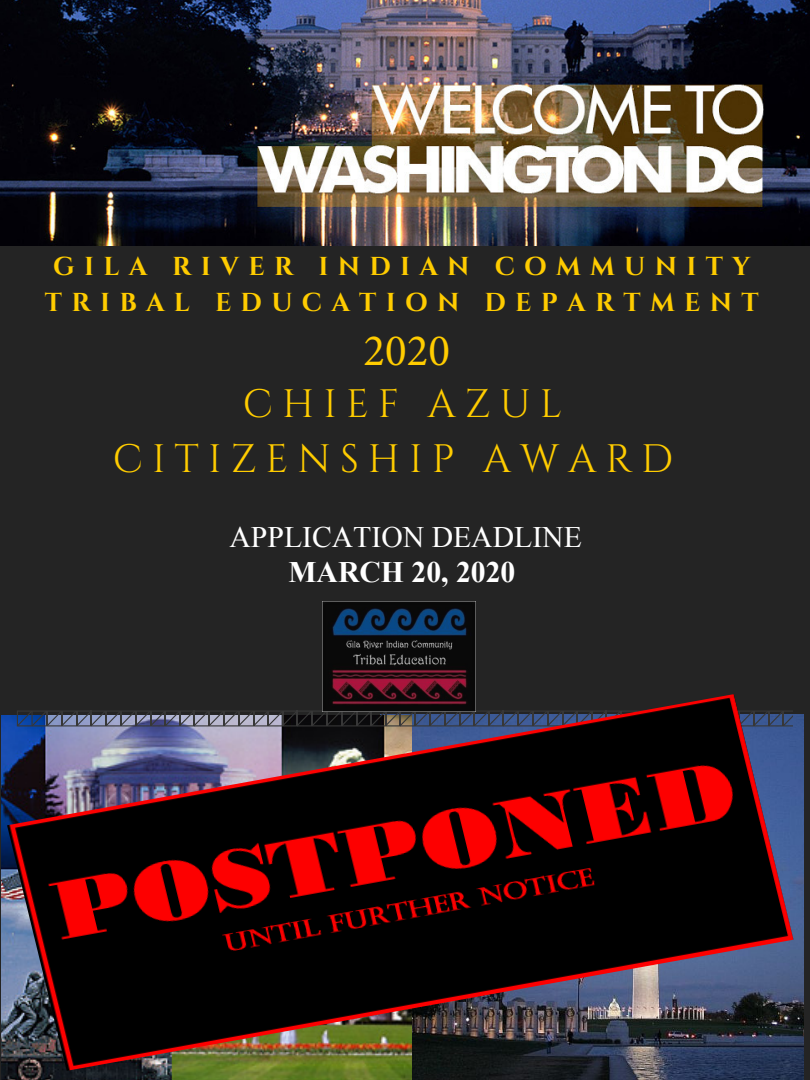
<style>
.page{position:relative;width:810px;height:1080px;background:#242424}
.page>*{position:absolute;margin:0;border:0;box-sizing:border-box;transform-origin:0 0}
.t1{font:45px "Minion Pro";color:#fc0}
.t2{font:39.62px/55.3px "Cinzel";letter-spacing:.23em;color:#fc0;text-align:center}
.t3{font:29.69px "Times New Roman";color:#fff}
.t4{font:700 29.69px "Times New Roman";color:#fff}
.t5{font:700 25.88px/36.1px "Cinzel";letter-spacing:.36em;color:#fc0;text-align:center}
</style>
<div class="page">
<img style="left:0;top:0;width:810px;height:245px">
<img style="left:412px;top:715px;width:391px;height:365px">
<img style="left:1px;top:716px;width:411px;height:364px">
<img style="left:323px;top:601px;width:153px;height:93px">
<img style="left:7px;top:694px;width:787px;height:377px">
<p class="t5" style="left:45px;top:249px;width:715px">GILA RIVER INDIAN COMMUNITY<br>TRIBAL EDUCATION DEPARTMENT</p>
<h1 class="t1" style="left:364px;top:321px;width:88px">2020</h1>
<h2 class="t2" style="left:113px;top:377px;width:562px">CHIEF AZUL<br>CITIZENSHIP AWARD</h2>
<p class="t3" style="left:230px;top:517px;width:354px">APPLICATION DEADLINE</p>
<p class="t4" style="left:289px;top:551px;width:228px">MARCH 20, 2020</p>
</div>
